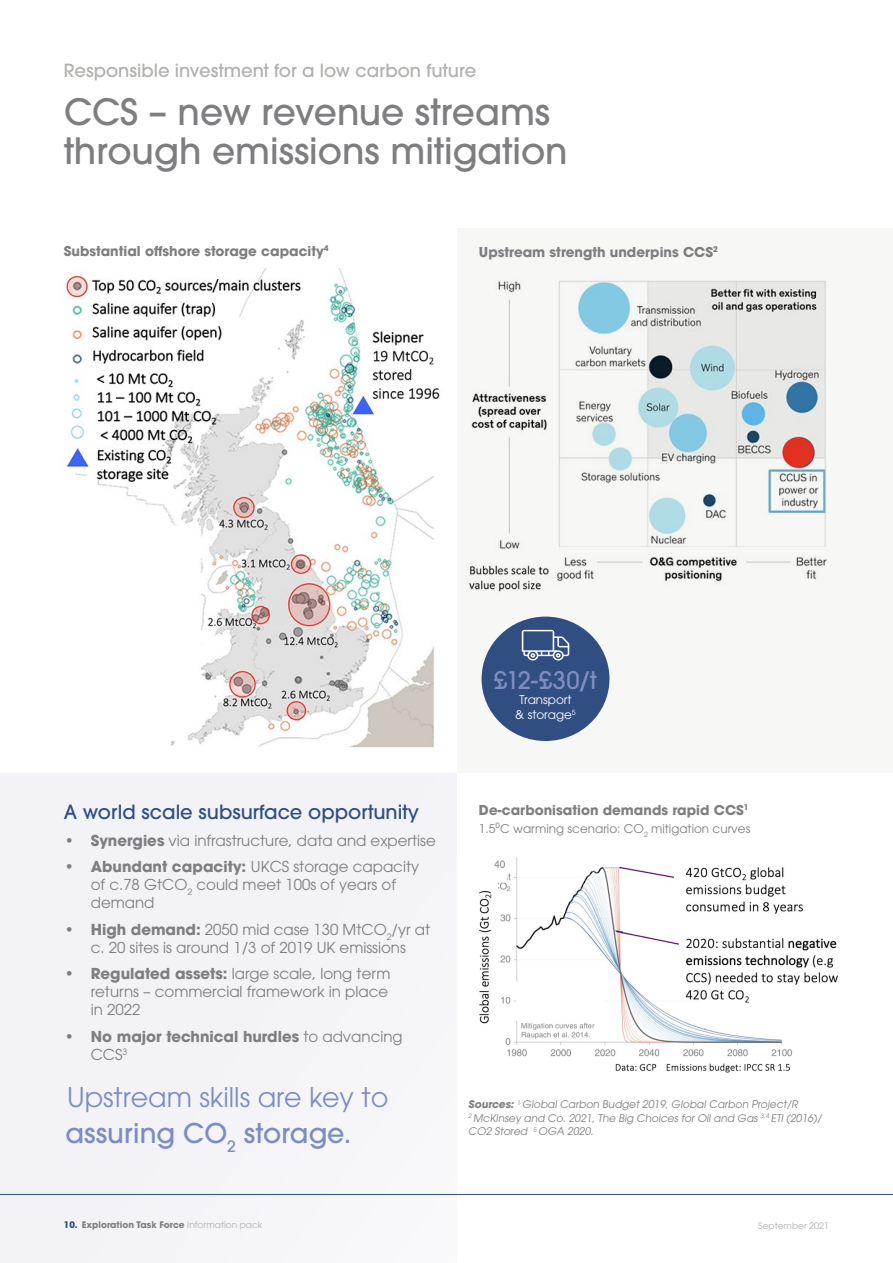
<style>
.page{position:relative;width:893px;height:1263px;background:#fff}
.page>*{position:absolute;margin:0;border:0;box-sizing:border-box;transform-origin:0 0}
.t1{font:500 36px/39px "ITC Avant Garde Pro";color:#7e7d80}
.t2{font:27px/36px "ITC Avant Garde Pro";color:#7d8dc0}
.Sub-heading_level_2{font:500 24px "ITC Avant Garde Pro";color:#7d8dc0}
.t3{font:500 19.5px "ITC Avant Garde Pro";color:#304e81}
.t4{font:500 18px "ITC Avant Garde Pro";color:#b0b0ae}
.t5{font:15px/18px "ITC Avant Garde Pro";color:#7e7d80}
.t6{font:700 15px/18px "ITC Avant Garde Pro";color:#7e7d80}
.t7{font:700 13.5px "ITC Avant Garde Pro";color:#7e7d80}
.t8{font:12px "ITC Avant Garde Pro";color:#7e7d80}
.Body_light_10pt{font:12px/15px "ITC Avant Garde Pro";color:#fff;text-align:center}
.t9{font:10.5px/13.5px "ITC Avant Garde Pro";color:#7e7d80}
.t10{font:700 9px "ITC Avant Garde Pro";color:#7e7d80}
.t11{font:9px "ITC Avant Garde Pro";color:#b0b0ae}
.s1{font-weight:700}
.s2{font-weight:400}
.s3{font-weight:500}
.s4{color:#304e81}
.s5{font-weight:400;color:#b0b0ae}
</style>
<div class="page">
<div style="left:457px;top:229px;width:436px;height:544px;background:#f7f7f6"></div>
<div style="left:0;top:773px;width:457px;height:490px;background:#f2f2f7"></div>
<img style="left:469px;top:280px;width:357px;height:312px">
<div style="left:461px;top:276px;width:19px;height:26px;background:#f7f7f6"></div>
<img style="left:479px;top:857px;width:359px;height:216px">
<img style="left:62px;top:269px;width:378px;height:479px">
<div style="left:21px;top:669px;width:109px;height:130px;background:linear-gradient(to right,#fcfcfd,#fcfcfd)"></div>
<div style="left:484px;top:619px;width:123px;height:120px;background:#304e81;border-radius:50%"></div>
<div style="left:482px;top:617px;width:127px;height:124px;border:4px solid #304e81;border-radius:50%"></div>
<svg style="left:522px;top:630px;width:47px;height:30px"></svg>
<hr style="left:0;top:1194px;width:893px;height:1px;background:#304e81">
<p class="t4" style="left:64px;top:59px;width:414px">Responsible investment for a low carbon future</p>
<p class="t1" style="left:64px;top:92px;width:505px">CCS – new revenue streams through emissions mitigation</p>
<p class="t7" style="left:64px;top:242px;width:266px">Substantial offshore storage capacity<sup>4</sup></p>
<p class="t7" style="left:479px;top:243px;width:241px">Upstream strength underpins CCS<sup>2</sup></p>
<p class="t3" style="left:64px;top:800px;width:357px">A world scale subsurface opportunity</p>
<p class="t5" style="left:64px;top:831px;width:373px"><span class="s1">• Synergies</span> via infrastructure, data and expertise</p>
<p class="t5" style="left:91px;top:857px;width:330px;text-indent:-27px"><span class="s1">• Abundant capacity:</span> UKCS storage capacity of c.78 GtCO<sub>2</sub> could meet 100s of years of demand</p>
<p class="t5" style="left:64px;top:920px;width:368px;text-align:center"><span class="s1">• High demand:</span> 2050 mid case 130 MtCO<sub>2</sub>/yr at c. 20 sites is around 1/3 of 2019 UK emissions</p>
<p class="t5" style="left:91px;top:964px;width:301px;text-indent:-27px"><span class="s1">• Regulated assets:</span> large scale, long term returns – commercial framework in place in 2022</p>
<p class="t6" style="left:91px;top:1027px;width:313px;text-indent:-27px">• No major technical hurdles <span class="s2">to advancing<br>CCS</span><sup>3</sup></p>
<p class="t2" style="left:66px;top:1078px;width:324px">Upstream skills are key to <span class="s3">assuring CO</span><sub>2</sub> <span class="s3">storage.</span></p>
<p class="Sub-heading_level_2" style="left:494px;top:665px;width:104px">£12-£30/t</p>
<p class="Body_light_10pt" style="left:515px;top:692px;width:62px">Transport &amp; storage<sup>5</sup></p>
<p class="t7" style="left:479px;top:801px;width:271px">De-carbonisation demands rapid CCS<sup>1</sup></p>
<p class="t8" style="left:479px;top:821px;width:273px">1.5⁰C warming scenario: CO<sub>2</sub> mitigation curves</p>
<p class="t9" style="left:468px;top:1098px;width:357px"><span class="s1">Sources:</span> <sup>1</sup> Global Carbon Budget 2019, Global Carbon Project/R<br><sup>2</sup> McKinsey and Co. 2021, The Big Choices for Oil and Gas <sup>3,4</sup> ETI (2016)/<br>CO2 Stored <sup>5</sup> OGA 2020.</p>
<p class="t10" style="left:64px;top:1218px;width:200px"><span class="s4">10.</span> Exploration Task Force <span class="s5">Information pack</span></p>
<p class="t11" style="left:758px;top:1220px;width:73px">September 2021</p>
</div>
